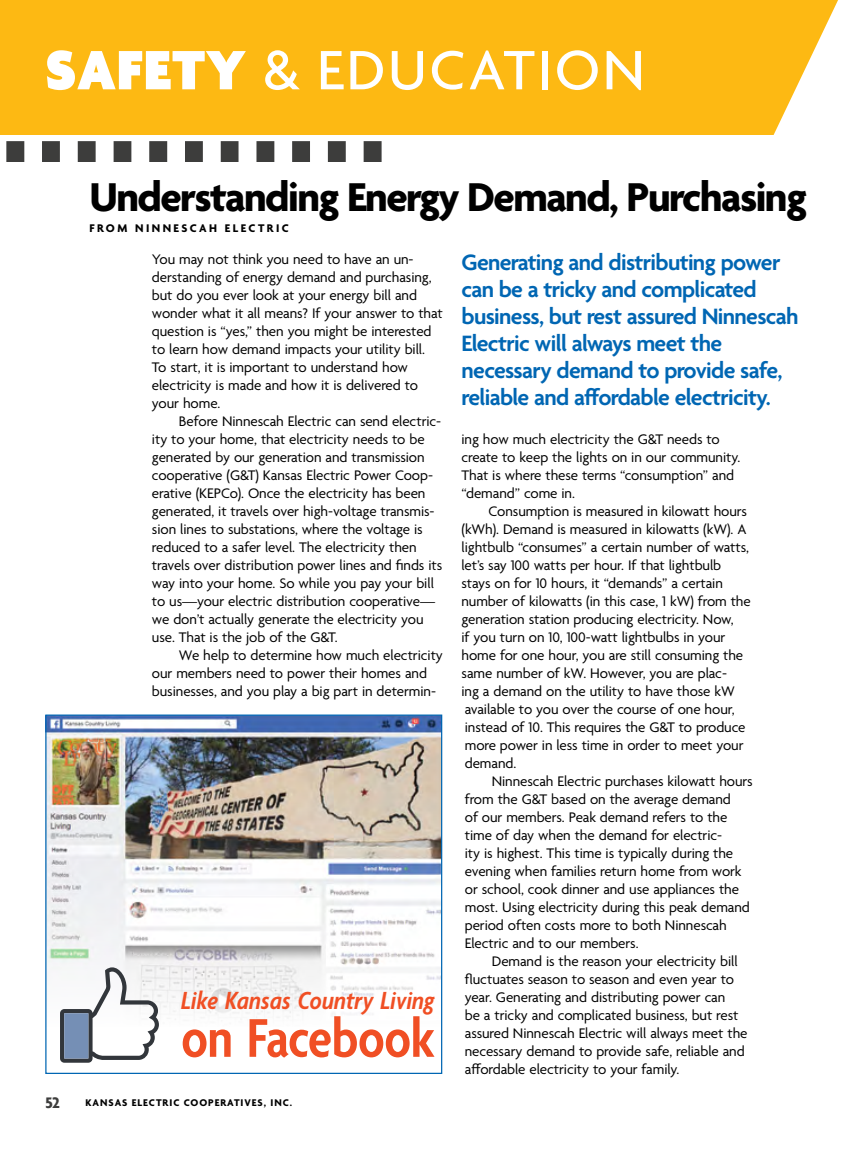
<style>
.page{position:relative;width:851px;height:1161px;background:#fff}
.page>*{position:absolute;margin:0;border:0;box-sizing:border-box;transform-origin:0 0}
.t1{font:500 60px "Agenda";letter-spacing:.045em;color:#fff}
.t2{font:600 condensed 58.95px "Agenda";letter-spacing:-.01em;color:#f04f24}
.t3{font:700 43.5px "Agenda";letter-spacing:-.035em;color:#000}
.t4{font:italic 600 condensed 26.85px "Agenda";letter-spacing:.005em;color:#f04f24}
.t5{font:600 24px/27px "Agenda";letter-spacing:-.025em;color:#0066b3}
.t6{font:700 16.5px "Agenda";color:#3d3d3c}
.t7{font:15px/18px "Agenda";letter-spacing:-.005em;color:#000}
.t8{font:700 12px "Agenda";letter-spacing:.205em;color:#000}
.t9{font:700 10.5px "Agenda";letter-spacing:.09em;color:#000}
.s1{font-weight:900}
</style>
<div class="page">
<img style="left:47px;top:717px;width:393px;height:303px">
<svg style="left:60px;top:967px;width:99px;height:96px"></svg>
<div style="left:64px;top:1013px;width:24px;height:46px;background:#758fb5"></div>
<div style="left:45px;top:715px;width:397px;height:359px;border:1px solid #0066b3"></div>
<div style="left:0;top:0;width:838px;height:135px;background:#fdb913"></div>
<svg style="left:6px;top:141px;width:375px;height:21px"></svg>
<h1 class="t1" style="left:45px;top:38px;width:601px"><span class="s1">SAFETY</span> &amp; EDUCATION</h1>
<h3 class="t3" style="left:89px;top:174px;width:719px">Understanding Energy Demand, Purchasing</h3>
<p class="t8" style="left:89px;top:222px;width:201px">FROM NINNESCAH ELECTRIC</p>
<p class="t7" style="left:152px;top:251px;width:292px">You may not think you need to have an un&shy;derstanding of energy demand and purchasing, but do you ever look at your energy bill and wonder what it all means? If your answer to that question is “yes,” then you might be interested to learn how demand impacts your utility bill.<br>To start, it is important to understand how electricity is made and how it is delivered to your home.</p>
<p class="t7" style="left:152px;top:413px;width:292px;text-indent:27px">Before Ninnescah Electric can send electric&shy;ity to your home, that electricity needs to be generated by our generation and transmission cooperative (G&amp;T) Kansas Electric Power Coop&shy;erative (KEPCo). Once the electricity has been generated, it travels over high-voltage transmis&shy;sion lines to substations, where the voltage is reduced to a safer level. The electricity then travels over distribution power lines and finds its way into your home. So while you pay your bill to us—your electric distribution cooperative— we don’t actually generate the electricity you use. That is the job of the G&amp;T.</p>
<p class="t7" style="left:152px;top:647px;width:292px;text-indent:27px">We help to determine how much electricity our members need to power their homes and businesses, and you play a big part in determin-</p>
<h3 class="t4" style="left:181px;top:986px;width:255px">Like Kansas Country Living</h3>
<h2 class="t2" style="left:181px;top:1006px;width:255px">on Facebook</h2>
<p class="t6" style="left:45px;top:1094px;width:16px">52</p>
<p class="t9" style="left:86px;top:1096px;width:208px">KANSAS ELECTRIC COOPERATIVES, INC.</p>
<h3 class="t5" style="left:461px;top:250px;width:338px">Generating and distributing power can be a tricky and complicated business, but rest assured Ninnescah Electric will always meet the necessary demand to provide safe, reliable and affordable electricity.</h3>
<p class="t7" style="left:461px;top:431px;width:280px">ing how much electricity the G&amp;T needs to create to keep the lights on in our community.<br>That is where these terms “consumption” and “demand” come in.</p>
<p class="t7" style="left:461px;top:503px;width:291px;text-indent:27px">Consumption is measured in kilowatt hours (kWh). Demand is measured in kilowatts (kW). A lightbulb “consumes” a certain number of watts, let’s say 100 watts per hour. If that lightbulb stays on for 10 hours, it “demands” a certain number of kilowatts (in this case, 1 kW) from the generation station producing electricity. Now,<br>if you turn on 10, 100-watt lightbulbs in your home for one hour, you are still consuming the same number of kW. However, you are plac-<br>ing a demand on the utility to have those kW available to you over the course of one hour, instead of 10. This requires the G&amp;T to produce more power in less time in order to meet your demand.</p>
<p class="t7" style="left:465px;top:773px;width:289px;text-indent:27px">Ninnescah Electric purchases kilowatt hours from the G&amp;T based on the average demand<br>of our members. Peak demand refers to the time of day when the demand for electric-<br>ity is highest. This time is typically during the evening when families return home from work or school, cook dinner and use appliances the most. Using electricity during this peak demand period often costs more to both Ninnescah Electric and to our members.</p>
<p class="t7" style="left:465px;top:953px;width:284px;text-indent:27px">Demand is the reason your electricity bill fluctuates season to season and even year to year. Generating and distributing power can<br>be a tricky and complicated business, but rest assured Ninnescah Electric will always meet the necessary demand to provide safe, reliable and affordable electricity to your family.</p>
</div>
